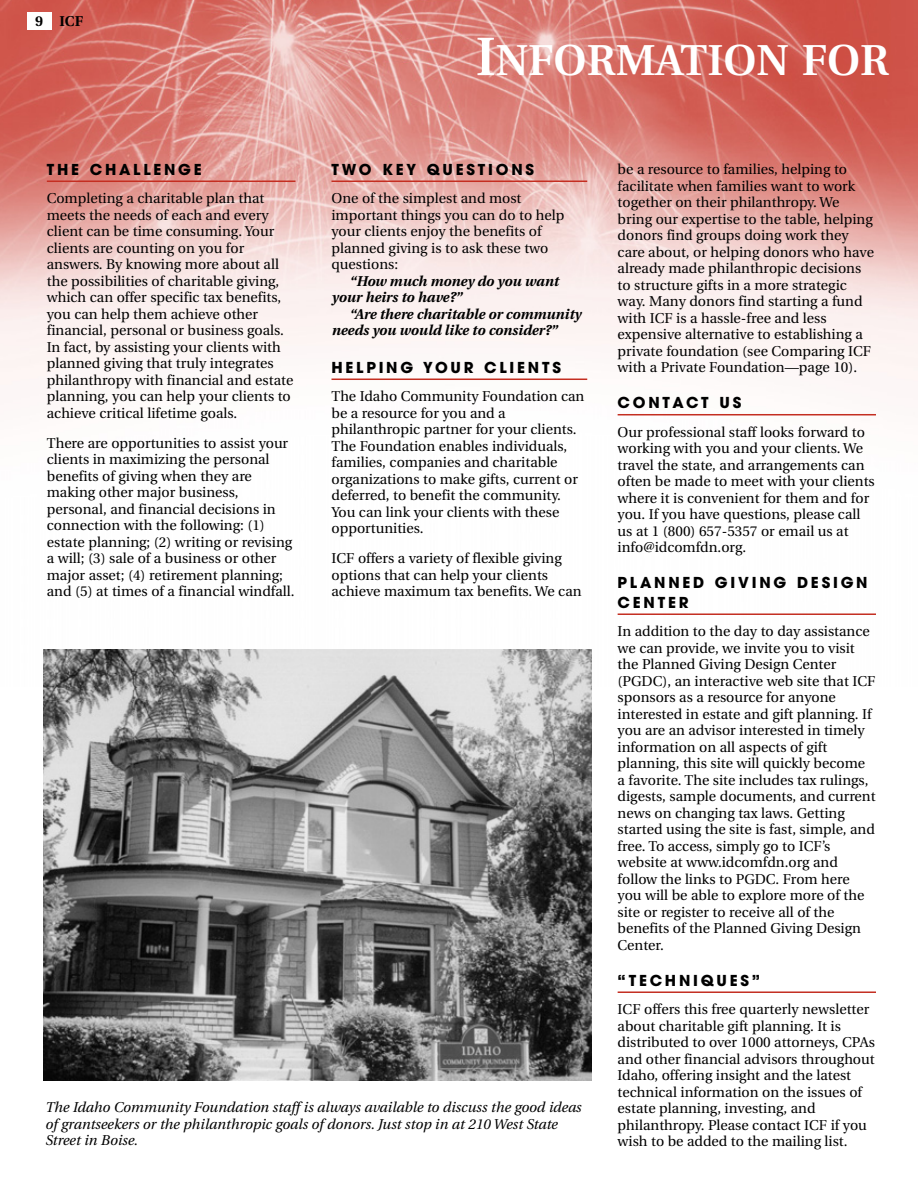
<style>
.page{position:relative;width:918px;height:1188px;background:#fff}
.page>*{position:absolute;margin:0;border:0;box-sizing:border-box;transform-origin:0 0}
.t1{font:600 43.2px "Utopia";color:#fff}
.t2{font:700 15px/19.5px "Avant Garde";letter-spacing:.185em;color:#000}
.t3{font:14.25px/16.5px "Utopia";color:#000}
.t4{font:italic 14.25px/16.5px "Utopia";color:#000}
.t5{font:italic 700 14.25px/16.5px "Utopia";color:#000}
.t6{font:700 14.25px "Utopia";color:#000}
.s1{font-size:54px}
</style>
<div class="page">
<img style="left:0;top:0;width:918px;height:686px">
<div style="left:27px;top:12px;width:24px;height:18px;background:#fff"></div>
<hr style="left:332px;top:181px;width:255px;height:1px;background:#c42e21">
<hr style="left:332px;top:379px;width:255px;height:1px;background:#c42e21">
<hr style="left:47px;top:181px;width:248px;height:1px;background:#c42e21">
<hr style="left:618px;top:414px;width:258px;height:1px;background:#c42e21">
<hr style="left:618px;top:613px;width:258px;height:2px;background:#c42e21">
<hr style="left:618px;top:991px;width:258px;height:2px;background:#c42e21">
<img style="left:44px;top:649px;width:548px;height:431px">
<p class="t6" style="left:35px;top:15px;width:50px">9 ICF</p>
<h1 class="t1" style="left:476px;top:43px;width:415px"><span class="s1">I</span>NFORMATION FOR</h1>
<p class="t2" style="left:47px;top:161px;width:156px">THE CHALLENGE</p>
<p class="t3" style="left:47px;top:191px;width:248px">Completing a charitable plan that meets the needs of each and every client can be time consuming. Your clients are counting on you for answers. By knowing more about all the possibilities of charitable giving, which can offer specific tax benefits, you can help them achieve other financial, personal or business goals.<br>In fact, by assisting your clients with planned giving that truly integrates philanthropy with financial and estate planning, you can help your clients to achieve critical lifetime goals.</p>
<p class="t3" style="left:47px;top:436px;width:249px">There are opportunities to assist your clients in maximizing the personal benefits of giving when they are making other major business, personal, and financial decisions in connection with the following: (1) estate planning; (2) writing or revising a will; (3) sale of a business or other major asset; (4) retirement planning; and (5) at times of a financial windfall.</p>
<p class="t2" style="left:332px;top:161px;width:204px">TWO KEY QUESTIONS</p>
<p class="t3" style="left:332px;top:191px;width:234px">One of the simplest and most important things you can do to help your clients enjoy the benefits of planned giving is to ask these two questions:</p>
<p class="t5" style="left:332px;top:274px;width:229px;text-indent:18px">“How much money do you want your heirs to have?”</p>
<p class="t5" style="left:332px;top:307px;width:251px;text-indent:18px">“Are there charitable or community needs you would like to consider?”</p>
<p class="t2" style="left:332px;top:359px;width:231px">HELPING YOUR CLIENTS</p>
<p class="t3" style="left:332px;top:389px;width:254px">The Idaho Community Foundation can be a resource for you and a philanthropic partner for your clients.<br>The Foundation enables individuals, families, companies and charitable organizations to make gifts, current or deferred, to benefit the community.<br>You can link your clients with these opportunities.</p>
<p class="t3" style="left:332px;top:551px;width:252px">ICF offers a variety of flexible giving options that can help your clients achieve maximum tax benefits. We can</p>
<p class="t4" style="left:45px;top:1101px;width:538px">The Idaho Community Foundation staff is always available to discuss the good ideas of grantseekers or the philanthropic goals of donors. Just stop in at 210 West State<br>Street in Boise.</p>
<p class="t3" style="left:618px;top:162px;width:258px">be a resource to families, helping to facilitate when families want to work together on their philanthropy. We bring our expertise to the table, helping donors find groups doing work they care about, or helping donors who have already made philanthropic decisions to structure gifts in a more strategic way. Many donors find starting a fund with ICF is a hassle-free and less expensive alternative to establishing a private foundation (see Comparing ICF with a Private Foundation—page 10).</p>
<p class="t2" style="left:618px;top:394px;width:125px">CONTACT US</p>
<p class="t3" style="left:618px;top:425px;width:259px">Our professional staff looks forward to working with you and your clients. We travel the state, and arrangements can often be made to meet with your clients where it is convenient for them and for you. If you have questions, please call us at 1 (800) 657-5357 or email us at info@idcomfdn.org.</p>
<p class="t2" style="left:618px;top:574px;width:252px">PLANNED GIVING DESIGN<br>CENTER</p>
<p class="t3" style="left:618px;top:624px;width:260px">In addition to the day to day assistance we can provide, we invite you to visit the Planned Giving Design Center (PGDC), an interactive web site that ICF sponsors as a resource for anyone interested in estate and gift planning. If you are an advisor interested in timely information on all aspects of gift planning, this site will quickly become a favorite. The site includes tax rulings, digests, sample documents, and current news on changing tax laws. Getting started using the site is fast, simple, and free. To access, simply go to ICF’s website at www.idcomfdn.org and follow the links to PGDC. From here you will be able to explore more of the site or register to receive all of the benefits of the Planned Giving Design Center.</p>
<p class="t2" style="left:618px;top:972px;width:144px">“TECHNIQUES”</p>
<p class="t3" style="left:618px;top:1002px;width:259px">ICF offers this free quarterly newsletter about charitable gift planning. It is distributed to over 1000 attorneys, CPAs and other financial advisors throughout Idaho, offering insight and the latest technical information on the issues of estate planning, investing, and philanthropy. Please contact ICF if you wish to be added to the mailing list.</p>
</div>
